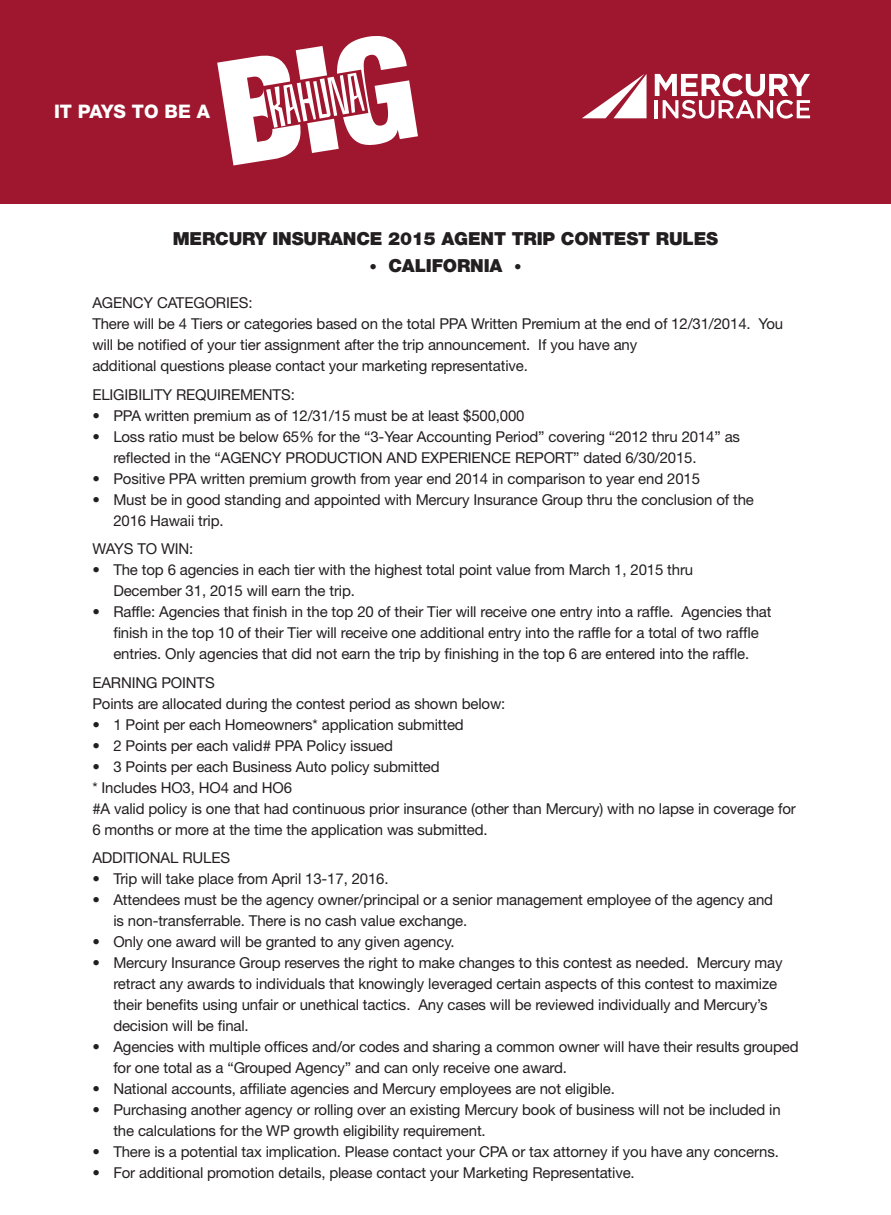
<style>
.page{position:relative;width:891px;height:1215px;background:#fff}
.page>*{position:absolute;margin:0;border:0;box-sizing:border-box;transform-origin:0 0}
.t1{font:800 18.75px "Helvetica Neue";color:#fff}
.t2{font:900 18px "Helvetica Neue";letter-spacing:-.01em;color:#231f20}
.t3{font:15px/21px "Helvetica Neue";letter-spacing:-.01em;color:#231f20}
.s1{font-size:15px}
</style>
<div class="page">
<div style="left:0;top:0;width:891px;height:204px;background:#9f172e"></div>
<svg style="left:655px;top:74px;width:155px;height:45px"></svg>
<svg style="left:582px;top:74px;width:65px;height:44px"></svg>
<svg style="left:217px;top:36px;width:201px;height:129px"></svg>
<p class="t1" style="left:54px;top:100px;width:157px">IT PAYS TO BE A</p>
<p class="t2" style="left:173px;top:228px;width:547px">MERCURY INSURANCE 2015 AGENT TRIP CONTEST RULES</p>
<p class="t2" style="left:369px;top:255px;width:154px"><span class="s1">•</span> CALIFORNIA <span class="s1">•</span></p>
<p class="t3" style="left:92px;top:292px;width:162px">AGENCY CATEGORIES:</p>
<p class="t3" style="left:92px;top:313px;width:692px">There will be 4 Tiers or categories based on the total PPA Written Premium at the end of 12/31/2014. You will be notified of your tier assignment after the trip announcement. If you have any<br>additional questions please contact your marketing representative.</p>
<p class="t3" style="left:92px;top:384px;width:204px">ELIGIBILITY REQUIREMENTS:</p>
<p class="t3" style="left:92px;top:405px;width:434px">• PPA written premium as of 12/31/15 must be at least $500,000</p>
<p class="t3" style="left:113px;top:426px;width:628px;text-indent:-21px">• Loss ratio must be below 65% for the “3-Year Accounting Period” covering “2012 thru 2014” as reflected in the “AGENCY PRODUCTION AND EXPERIENCE REPORT” dated 6/30/2015.</p>
<p class="t3" style="left:92px;top:468px;width:609px">• Positive PPA written premium growth from year end 2014 in comparison to year end 2015</p>
<p class="t3" style="left:113px;top:489px;width:642px;text-indent:-21px">• Must be in good standing and appointed with Mercury Insurance Group thru the conclusion of the<br>2016 Hawaii trip.</p>
<p class="t3" style="left:92px;top:538px;width:103px">WAYS TO WIN:</p>
<p class="t3" style="left:113px;top:559px;width:581px;text-indent:-21px">• The top 6 agencies in each tier with the highest total point value from March 1, 2015 thru<br>December 31, 2015 will earn the trip.</p>
<p class="t3" style="left:92px;top:601px;width:681px;text-align:center">• Raffle: Agencies that finish in the top 20 of their Tier will receive one entry into a raffle. Agencies that finish in the top 10 of their Tier will receive one additional entry into the raffle for a total of two raffle entries. Only agencies that did not earn the trip by finishing in the top 6 are entered into the raffle.</p>
<p class="t3" style="left:92px;top:672px;width:124px">EARNING POINTS</p>
<p class="t3" style="left:92px;top:693px;width:415px">Points are allocated during the contest period as shown below:</p>
<p class="t3" style="left:92px;top:714px;width:373px">• 1 Point per each Homeowners* application submitted</p>
<p class="t3" style="left:92px;top:735px;width:302px">• 2 Points per each valid# PPA Policy issued</p>
<p class="t3" style="left:92px;top:756px;width:349px">• 3 Points per each Business Auto policy submitted</p>
<p class="t3" style="left:92px;top:777px;width:201px">* Includes HO3, HO4 and HO6</p>
<p class="t3" style="left:92px;top:798px;width:705px">#A valid policy is one that had continuous prior insurance (other than Mercury) with no lapse in coverage for<br>6 months or more at the time the application was submitted.</p>
<p class="t3" style="left:92px;top:847px;width:139px">ADDITIONAL RULES</p>
<p class="t3" style="left:92px;top:868px;width:298px">• Trip will take place from April 13-17, 2016.</p>
<p class="t3" style="left:113px;top:889px;width:661px;text-indent:-21px">• Attendees must be the agency owner/principal or a senior management employee of the agency and is non-transferrable. There is no cash value exchange.</p>
<p class="t3" style="left:92px;top:931px;width:364px">• Only one award will be granted to any given agency.</p>
<p class="t3" style="left:113px;top:952px;width:671px;text-indent:-21px">• Mercury Insurance Group reserves the right to make changes to this contest as needed. Mercury may retract any awards to individuals that knowingly leveraged certain aspects of this contest to maximize their benefits using unfair or unethical tactics. Any cases will be reviewed individually and Mercury’s decision will be final.</p>
<p class="t3" style="left:113px;top:1036px;width:687px;text-indent:-21px">• Agencies with multiple offices and/or codes and sharing a common owner will have their results grouped for one total as a “Grouped Agency” and can only receive one award.</p>
<p class="t3" style="left:92px;top:1078px;width:524px">• National accounts, affiliate agencies and Mercury employees are not eligible.</p>
<p class="t3" style="left:113px;top:1099px;width:669px;text-indent:-21px">• Purchasing another agency or rolling over an existing Mercury book of business will not be included in the calculations for the WP growth eligibility requirement.</p>
<p class="t3" style="left:92px;top:1141px;width:688px">• There is a potential tax implication. Please contact your CPA or tax attorney if you have any concerns.</p>
<p class="t3" style="left:92px;top:1162px;width:544px">• For additional promotion details, please contact your Marketing Representative.</p>
</div>
